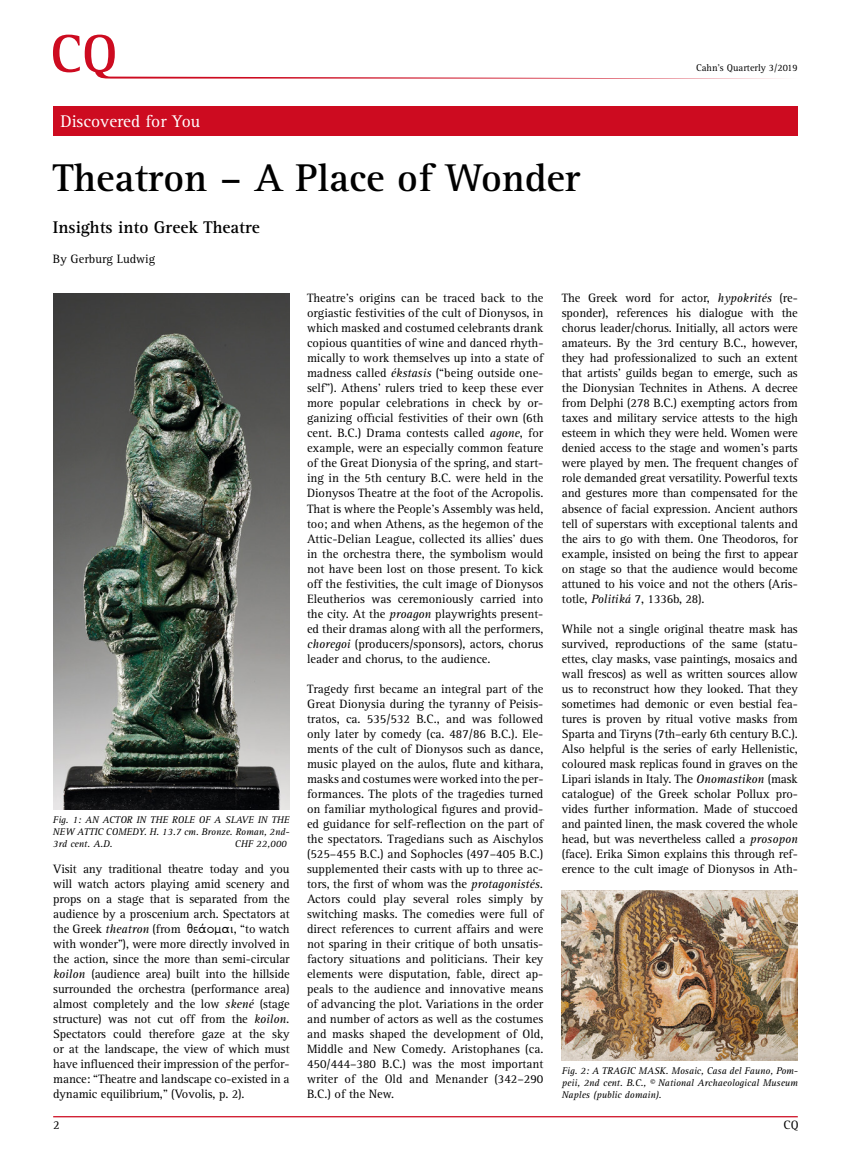
<style>
.page{position:relative;width:851px;height:1170px;background:#fff}
.page>*{position:absolute;margin:0;border:0;box-sizing:border-box;transform-origin:0 0}
.t1{font:700 40px "Rotis Serif Std";color:#000}
.t2{font:700 17.5px "Rotis Serif Std";color:#000}
.t3{font:17.5px "Rotis Serif Std";color:#fff}
.t4{font:12.5px/15px "Rotis Serif Std";letter-spacing:-.01em;color:#000;text-align:justify}
.t5{font:italic 10px/12px "Rotis Serif Std";color:#000;text-align:justify}
.t6{font:10px "Rotis Serif Std";color:#000}
.s1{font-style:italic}
.s2{font-family:"Athenian";font-size:13.12px}
</style>
<div class="page">
<hr style="left:53px;top:1115px;width:744px;height:2px;background:#cd0b20">
<svg style="left:53px;top:35px;width:731px;height:44px"></svg>
<div style="left:53px;top:106px;width:744px;height:30px;background:#cd0b20"></div>
<img style="left:561px;top:890px;width:236px;height:170px">
<img style="left:53px;top:294px;width:236px;height:515px">
<h2 class="t3" style="left:60px;top:111px;width:141px">Discovered for You</h2>
<h1 class="t1" style="left:53px;top:154px;width:529px">Theatron – A Place of Wonder</h1>
<h2 class="t2" style="left:53px;top:217px;width:208px">Insights into Greek Theatre</h2>
<p class="t4" style="left:53px;top:252px;width:104px">By Gerburg Ludwig</p>
<p class="t6" style="left:696px;top:62px;width:103px">Cahn’s Quarterly 3/2019</p>
<p class="t5" style="left:53px;top:814px;width:238px">Fig. 1: AN ACTOR IN THE ROLE OF A SLAVE IN THE NEW ATTIC COMEDY. H. 13.7 cm. Bronze. Roman, 2nd-3rd cent. A.D.</p>
<p class="t5" style="left:235px;top:838px;width:53px">CHF 22,000</p>
<p class="t4" style="left:53px;top:861px;width:238px">Visit any traditional theatre today and you will watch actors playing amid scenery and props on a stage that is separated from the audience by a proscenium arch. Spectators at the Greek <span class="s1">theatron</span> (from <span class="s2">yeãoµai</span>, “to watch with wonder”), were more directly involved in the action, since the more than semi-circular <span class="s1">koilon</span> (audience area) built into the hillside surrounded the orchestra (performance area) almost completely and the low <span class="s1">skené</span> (stage structure) was not cut off from the <span class="s1">koilon.<br></span>Spectators could therefore gaze at the sky or at the landscape, the view of which must have influenced their impression of the perfor&shy;mance: “Theatre and landscape co-existed in a dynamic equilibrium,” (Vovolis, p. 2).</p>
<p class="t4" style="left:307px;top:291px;width:238px">Theatre’s origins can be traced back to the orgiastic festivities of the cult of Dionysos, in which masked and costumed celebrants drank copious quantities of wine and danced rhyth&shy;mically to work themselves up into a state of madness called <span class="s1">ékstasis</span> (“being outside one&shy;self”). Athens’ rulers tried to keep these ever more popular celebrations in check by or&shy;ganizing official festivities of their own (6th cent. B.C.) Drama contests called <span class="s1">agone</span>, for example, were an especially common feature of the Great Dionysia of the spring, and start&shy;ing in the 5th century B.C. were held in the Dionysos Theatre at the foot of the Acropolis.<br>That is where the People’s Assembly was held, too; and when Athens, as the hegemon of the Attic-Delian League, collected its allies’ dues in the orchestra there, the symbolism would not have been lost on those present. To kick off the festivities, the cult image of Dionysos Eleutherios was ceremoniously carried into the city. At the <span class="s1">proagon</span> playwrights present&shy;ed their dramas along with all the performers, <span class="s1">choregoi</span> (producers/sponsors), actors, chorus leader and chorus, to the audience.</p>
<p class="t4" style="left:307px;top:681px;width:238px">Tragedy first became an integral part of the Great Dionysia during the tyranny of Peisis&shy;tratos, ca. 535/532 B.C., and was followed only later by comedy (ca. 487/86 B.C.). Ele&shy;ments of the cult of Dionysos such as dance, music played on the aulos, flute and kithara, masks and costumes were worked into the per&shy;formances. The plots of the tragedies turned on familiar mythological figures and provid&shy;ed guidance for self-reflection on the part of the spectators. Tragedians such as Aischylos (525–455 B.C.) and Sophocles (497–405 B.C.) supplemented their casts with up to three ac&shy;tors, the first of whom was the <span class="s1">protagonistés.<br></span>Actors could play several roles simply by switching masks. The comedies were full of direct references to current affairs and were not sparing in their critique of both unsatis&shy;factory situations and politicians. Their key elements were disputation, fable, direct ap&shy;peals to the audience and innovative means of advancing the plot. Variations in the order and number of actors as well as the costumes and masks shaped the development of Old, Middle and New Comedy. Aristophanes (ca.<br>450/444–380 B.C.) was the most important writer of the Old and Menander (342–290<br>B.C.) of the New.</p>
<p class="t4" style="left:561px;top:291px;width:237px">The Greek word for actor, <span class="s1">hypokrités</span> (re&shy;sponder), references his dialogue with the chorus leader/chorus. Initially, all actors were amateurs. By the 3rd century B.C., however, they had professionalized to such an extent that artists’ guilds began to emerge, such as the Dionysian Technites in Athens. A decree from Delphi (278 B.C.) exempting actors from taxes and military service attests to the high esteem in which they were held. Women were denied access to the stage and women’s parts were played by men. The frequent changes of role demanded great versatility. Powerful texts and gestures more than compensated for the absence of facial expression. Ancient authors tell of superstars with exceptional talents and the airs to go with them. One Theodoros, for example, insisted on being the first to appear on stage so that the audience would become attuned to his voice and not the others (Aris&shy;totle, <span class="s1">Politiká</span> 7, 1336b, 28).</p>
<p class="t4" style="left:561px;top:621px;width:237px">While not a single original theatre mask has survived, reproductions of the same (statu&shy;ettes, clay masks, vase paintings, mosaics and wall frescos) as well as written sources allow us to reconstruct how they looked. That they sometimes had demonic or even bestial fea&shy;tures is proven by ritual votive masks from Sparta and Tiryns (7th–early 6th century B.C.).<br>Also helpful is the series of early Hellenistic, coloured mask replicas found in graves on the Lipari islands in Italy. The <span class="s1">Onomastikon</span> (mask catalogue) of the Greek scholar Pollux pro&shy;vides further information. Made of stuccoed and painted linen, the mask covered the whole head, but was nevertheless called a <span class="s1">prosopon </span>(face). Erika Simon explains this through ref&shy;erence to the cult image of Dionysos in Ath-</p>
<p class="t5" style="left:561px;top:1065px;width:238px">Fig. 2: A TRAGIC MASK. Mosaic, Casa del Fauno, Pom&shy;peii, 2nd cent. B.C., © National Archaeological Museum Naples (public domain).</p>
<p class="t4" style="left:53px;top:1117px;width:8px">2</p>
<p class="t4" style="left:783px;top:1117px;width:17px">CQ</p>
</div>
